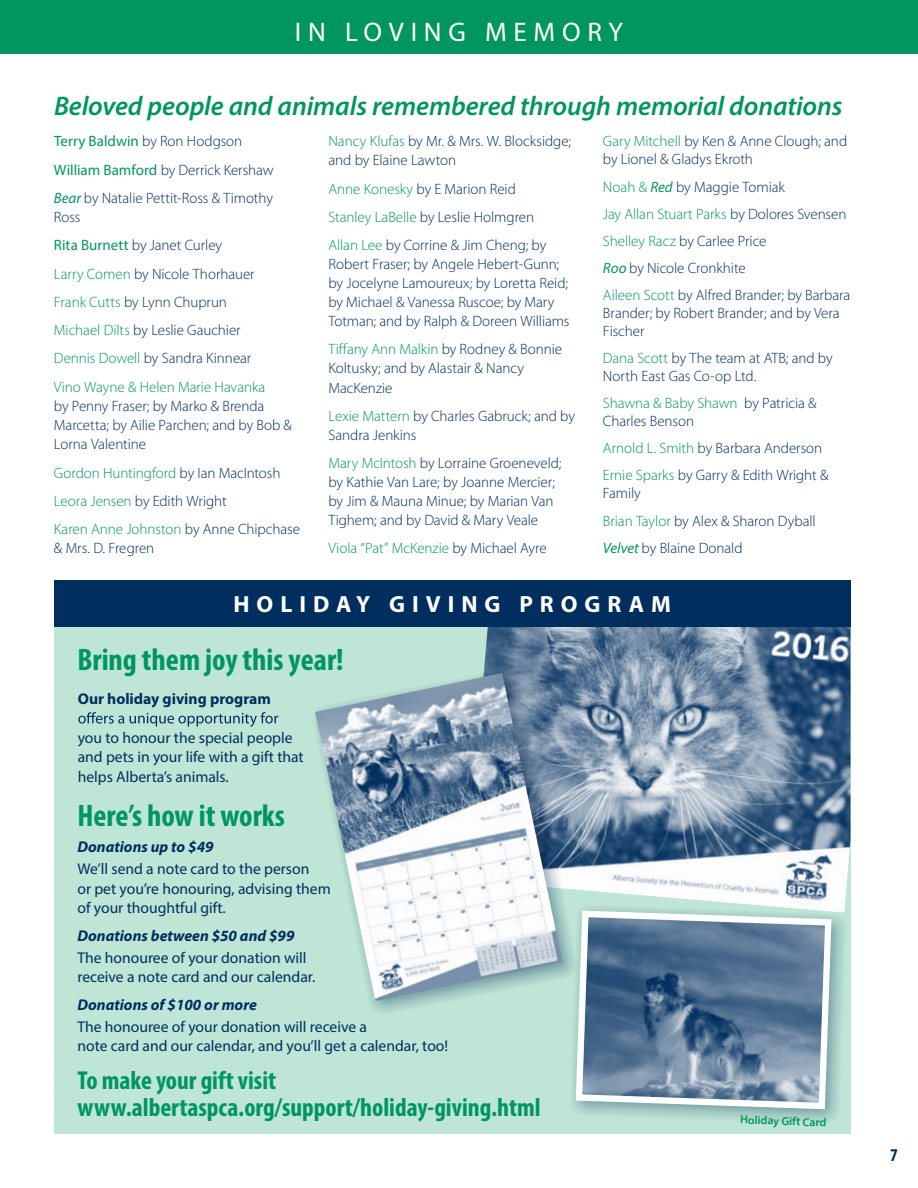
<style>
.page{position:relative;width:918px;height:1188px;background:#fff}
.page>*{position:absolute;margin:0;border:0;box-sizing:border-box;transform-origin:0 0}
.t1{font:700 condensed 31.2px "Myriad Pro";color:#009660}
.t2{font:italic 600 27px "Myriad Pro";letter-spacing:-.005em;color:#009660}
.t3{font:27px "Myriad Pro";letter-spacing:.25em;color:#fff}
.t4{font:700 condensed 26.1px "Myriad Pro";color:#009660}
.t5{font:700 23.4px "Myriad Pro";letter-spacing:.3em;color:#fff}
.t6{font:700 condensed 18px "Myriad Pro";color:#002e5e}
.t7{font:15.6px "Myriad Pro";color:#002e5e}
.t8{font:italic 700 15.6px "Myriad Pro";color:#002e5e}
.t9{font:700 15.6px "Myriad Pro";color:#002e5e}
.t10{font:300 15px/19px "Myriad Pro";letter-spacing:-.005em;color:#002e5e}
.t11{font:300 15px/28.2px "Myriad Pro";letter-spacing:-.005em;color:#009660}
.t12{font:600 11.7px "Myriad Pro";color:#009660}
.s1{font-weight:400;color:#009660}
.s2{font-weight:400;font-style:italic;color:#009660}
.s3{color:#009660}
.s4{color:#002e5e}
</style>
<div class="page">
<div style="left:0;top:0;width:918px;height:54px;background:#009660"></div>
<div style="left:54px;top:595px;width:796px;height:539px;background:#bfe5d7"></div>
<img style="left:484px;top:627px;width:366px;height:277px">
<svg style="left:591px;top:904px;width:254px;height:218px"></svg>
<svg style="left:572px;top:907px;width:263px;height:206px;background:#718ca4"></svg>
<div style="left:54px;top:580px;width:796px;height:47px;background:#002e5e"></div>
<svg style="left:371px;top:661px;width:219px;height:363px"></svg>
<img style="left:315px;top:673px;width:247px;height:328px">
<svg style="left:78px;top:712px;width:200px;height:15px"></svg>
<h2 class="t3" style="left:295px;top:15px;width:330px">IN LOVING MEMORY</h2>
<h2 class="t2" style="left:54px;top:89px;width:790px">Beloved people and animals remembered through memorial donations</h2>
<p class="t10" style="left:54px;top:127px;width:221px;line-height:28.2px"><span class="s1">Terry Baldwin</span> by Ron Hodgson<br><span class="s1">William Bamford</span> by Derrick Kershaw<br><span class="s2">Bear</span> by Natalie Pettit-Ross &amp; Timothy</p>
<p class="t10" style="left:54px;top:203px;width:213px;line-height:28.2px">Ross<br><span class="s1">Rita Burnett</span> by Janet Curley<br><span class="s3">Larry Comen</span> by Nicole Thorhauer<br><span class="s3">Frank Cutts</span> by Lynn Chuprun<br><span class="s3">Michael Dilts</span> by Leslie Gauchier<br><span class="s3">Dennis Dowell</span> by Sandra Kinnear<br><span class="s3">Vino Wayne &amp; Helen Marie Havanka</span></p>
<p class="t10" style="left:54px;top:396px;width:240px">by Penny Fraser; by Marko &amp; Brenda<br>Marcetta; by Ailie Parchen; and by Bob &amp;<br>Lorna Valentine</p>
<p class="t11" style="left:54px;top:458px;width:248px">Gordon Huntingford <span class="s4">by Ian MacIntosh<br></span>Leora Jensen <span class="s4">by Edith Wright<br></span>Karen Anne Johnston <span class="s4">by Anne Chipchase</span></p>
<p class="t10" style="left:54px;top:539px;width:102px">&amp; Mrs. D. Fregren</p>
<p class="t10" style="left:328px;top:132px;width:244px"><span class="s3">Nancy Klufas</span> by Mr. &amp; Mrs. W. Blocksidge; and by Elaine Lawton</p>
<p class="t10" style="left:328px;top:174px;width:219px;line-height:28px"><span class="s3">Anne Konesky</span> by E Marion Reid<br><span class="s3">Stanley LaBelle</span> by Leslie Holmgren<br><span class="s3">Allan Lee</span> by Corrine &amp; Jim Cheng; by</p>
<p class="t10" style="left:328px;top:254px;width:242px">Robert Fraser; by Angele Hebert-Gunn; by Jocelyne Lamoureux; by Loretta Reid; by Michael &amp; Vanessa Ruscoe; by Mary Totman; and by Ralph &amp; Doreen Williams</p>
<p class="t10" style="left:328px;top:340px;width:235px"><span class="s3">Tiffany Ann Malkin</span> by Rodney &amp; Bonnie<br>Koltusky; and by Alastair &amp; Nancy<br>MacKenzie</p>
<p class="t10" style="left:328px;top:406px;width:248px"><span class="s3">Lexie Mattern</span> by Charles Gabruck; and by<br>Sandra Jenkins</p>
<p class="t10" style="left:328px;top:453px;width:235px"><span class="s3">Mary McIntosh</span> by Lorraine Groeneveld; by Kathie Van Lare; by Joanne Mercier; by Jim &amp; Mauna Minue; by Marian Van Tighem; and by David &amp; Mary Veale</p>
<p class="t11" style="left:328px;top:534px;width:220px">Viola “Pat” McKenzie <span class="s4">by Michael Ayre</span></p>
<p class="t10" style="left:603px;top:132px;width:246px;line-height:18px"><span class="s3">Gary Mitchell</span> by Ken &amp; Anne Clough; and by Lionel &amp; Gladys Ekroth</p>
<p class="t10" style="left:603px;top:173px;width:249px;line-height:27.2px"><span class="s3">Noah &amp;</span> <span class="s2">Red</span> by Maggie Tomiak<br><span class="s3">Jay Allan Stuart Parks</span> by Dolores Svensen<br><span class="s3">Shelley Racz</span> by Carlee Price<br><span class="s2">Roo</span> by Nicole Cronkhite<br><span class="s3">Aileen Scott</span> by Alfred Brander; by Barbara</p>
<p class="t10" style="left:603px;top:304px;width:238px;line-height:18px">Brander; by Robert Brander; and by Vera<br>Fischer</p>
<p class="t10" style="left:603px;top:349px;width:231px;line-height:18px"><span class="s3">Dana Scott</span> by The team at ATB; and by<br>North East Gas Co-op Ltd.</p>
<p class="t10" style="left:603px;top:394px;width:215px;line-height:18px"><span class="s3">Shawna &amp; Baby Shawn</span> by Patricia &amp;<br>Charles Benson</p>
<p class="t10" style="left:603px;top:435px;width:227px;line-height:27.2px"><span class="s3">Arnold L. Smith</span> by Barbara Anderson<br><span class="s3">Ernie Sparks</span> by Garry &amp; Edith Wright &amp;</p>
<p class="t10" style="left:603px;top:480px;width:214px;line-height:27.2px">Family<br><span class="s3">Brian Taylor</span> by Alex &amp; Sharon Dyball<br><span class="s2">Velvet</span> by Blaine Donald</p>
<h3 class="t5" style="left:233px;top:589px;width:439px">HOLIDAY GIVING PROGRAM</h3>
<h1 class="t1" style="left:77px;top:640px;width:268px">Bring them joy this year!</h1>
<p class="t9" style="left:78px;top:688px;width:195px">Our holiday giving program</p>
<p class="t7" style="left:78px;top:728px;width:216px">you to honour the special people</p>
<p class="t7" style="left:78px;top:748px;width:228px">and pets in your life with a gift that</p>
<p class="t7" style="left:78px;top:767px;width:153px">helps Alberta’s animals.</p>
<h1 class="t1" style="left:77px;top:796px;width:209px">Here’s how it works</h1>
<p class="t8" style="left:77px;top:837px;width:138px">Donations up to $49</p>
<p class="t7" style="left:77px;top:860px;width:233px">We’ll send a note card to the person</p>
<p class="t7" style="left:77px;top:879px;width:255px">or pet you’re honouring, advising them</p>
<p class="t7" style="left:77px;top:899px;width:150px">of your thoughtful gift.</p>
<p class="t8" style="left:77px;top:925px;width:219px">Donations between $50 and $99</p>
<p class="t7" style="left:77px;top:948px;width:231px">The honouree of your donation will</p>
<p class="t7" style="left:77px;top:968px;width:240px">receive a note card and our calendar.</p>
<p class="t8" style="left:77px;top:994px;width:181px">Donations of $100 or more</p>
<p class="t7" style="left:77px;top:1017px;width:291px">The honouree of your donation will receive a</p>
<p class="t7" style="left:77px;top:1037px;width:372px">note card and our calendar, and you’ll get a calendar, too!</p>
<h3 class="t4" style="left:77px;top:1064px;width:200px">To make your gift visit</h3>
<h3 class="t4" style="left:77px;top:1091px;width:465px">www.albertaspca.org/support/holiday-giving.html</h3>
<p class="t12" style="left:741px;top:1112px;width:88px;rotate:2deg">Holiday Gift Card</p>
<p class="t6" style="left:890px;top:1144px;width:9px">7</p>
</div>
